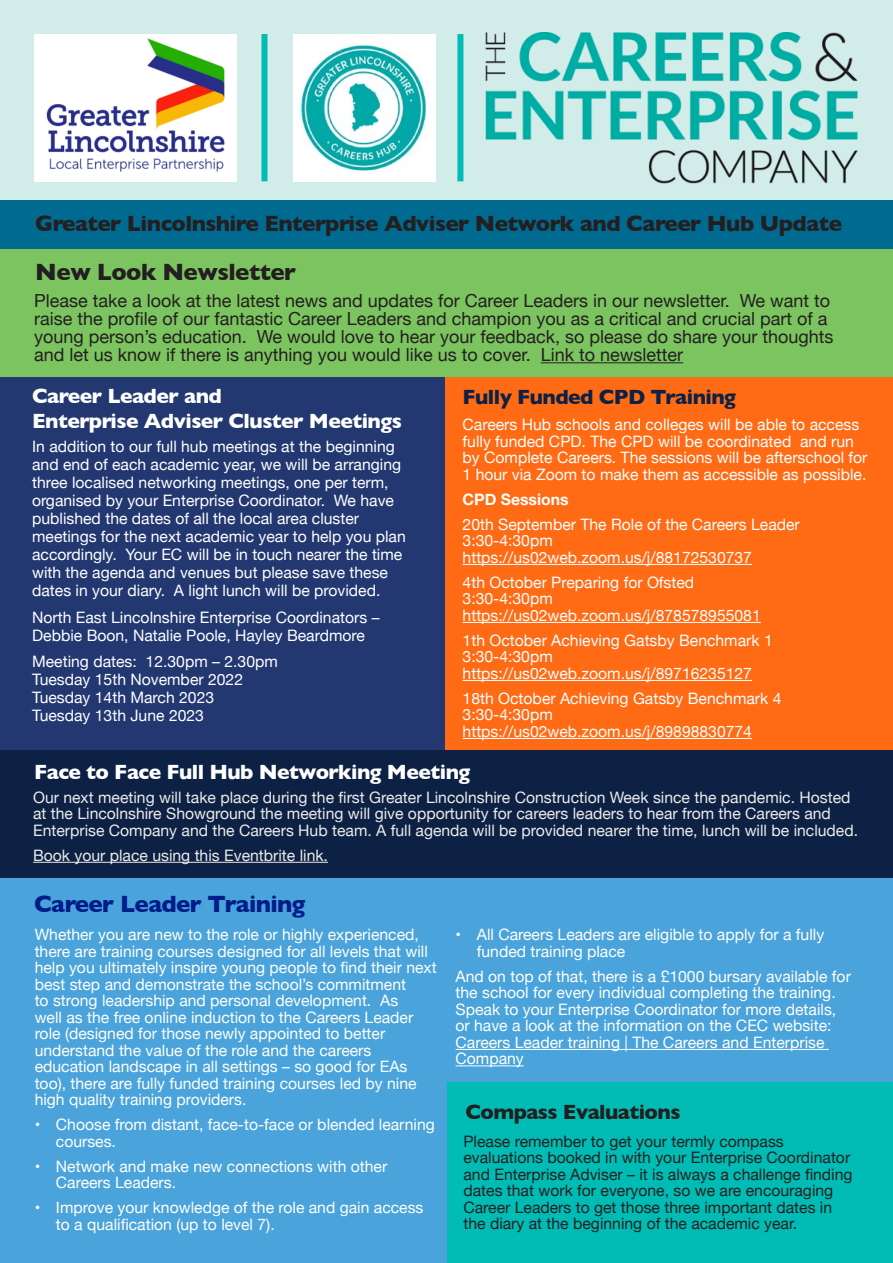
<style>
.page{position:relative;width:893px;height:1263px;background:#fff}
.page>*{position:absolute;margin:0;border:0;box-sizing:border-box;transform-origin:0 0}
.t1{font:700 24px "Gill Sans";letter-spacing:-.025em;color:#001c88}
.t2{font:700 24px "Gill Sans";letter-spacing:-.025em;color:#231f20}
.t3{font:700 22.5px "Gill Sans";letter-spacing:-.025em;color:#231f20}
.t4{font:700 21px/25.2px "Gill Sans";letter-spacing:-.025em;color:#fff}
.t5{font:700 21px "Gill Sans";letter-spacing:-.025em;color:#0d2144}
.t6{font:700 21px "Gill Sans";letter-spacing:-.025em;color:#231f20}
.t7{font:18px/18px "Helvetica Neue";color:#231f20}
.t8{font:15.75px/16.5px "Helvetica Neue";color:#fff}
.t9{font:15.75px/16.5px "Helvetica Neue";color:#ecebe9}
.t10{font:15.75px/16.5px "Helvetica Neue";color:#231f20}
.t11{font:700 15.75px "Helvetica Neue";color:#fff}
</style>
<div class="page">
<div style="left:0;top:200px;width:893px;height:49px;background:#006a90"></div>
<div style="left:0;top:0;width:893px;height:200px;background:#d2ece9"></div>
<img style="left:486px;top:33px;width:372px;height:150px">
<img style="left:34px;top:34px;width:202px;height:147px">
<div style="left:0;top:249px;width:893px;height:128px;background:#7cc460"></div>
<div style="left:0;top:877px;width:893px;height:386px;background:#4aa3da"></div>
<div style="left:0;top:377px;width:446px;height:465px;background:#233871"></div>
<div style="left:446px;top:377px;width:447px;height:465px;background:#ff6b15"></div>
<img style="left:293px;top:34px;width:142px;height:147px">
<div style="left:261px;top:34px;width:6px;height:147px;background:#00bcb4"></div>
<div style="left:457px;top:34px;width:6px;height:147px;background:#00bcb4"></div>
<hr style="left:541px;top:362px;width:142px;height:1px;background:#231f20">
<hr style="left:456px;top:1049px;width:373px;height:1px;background:#fff">
<hr style="left:456px;top:1065px;width:68px;height:1px;background:#fff">
<hr style="left:463px;top:564px;width:289px;height:1px;background:#fff">
<hr style="left:463px;top:622px;width:298px;height:1px;background:#fff">
<hr style="left:463px;top:680px;width:289px;height:1px;background:#fff">
<hr style="left:463px;top:738px;width:289px;height:1px;background:#fff">
<div style="left:447px;top:1083px;width:446px;height:180px;background:#00bcb4"></div>
<div style="left:0;top:750px;width:893px;height:128px;background:#0d2144"></div>
<hr style="left:33px;top:862px;width:295px;height:1px;background:#ecebe9">
<p class="t3" style="left:35px;top:205px;width:808px">Greater Lincolnshire Enterprise Adviser Network and Career Hub Update</p>
<p class="t2" style="left:35px;top:253px;width:262px">New Look Newsletter</p>
<p class="t7" style="left:34px;top:293px;width:801px">Please take a look at the latest news and updates for Career Leaders in our newsletter. We want to raise the profile of our fantastic Career Leaders and champion you as a critical and crucial part of a young person’s education. We would love to hear your feedback, so please do share your thoughts and let us know if there is anything you would like us to cover. Link to newsletter</p>
<p class="t4" style="left:32px;top:383px;width:371px">Career Leader and<br>Enterprise Adviser Cluster Meetings</p>
<p class="t8" style="left:32px;top:439px;width:375px;line-height:18px">In addition to our full hub meetings at the beginning and end of each academic year, we will be arranging three localised networking meetings, one per term, organised by your Enterprise Coordinator. We have published the dates of all the local area cluster meetings for the next academic year to help you plan accordingly. Your EC will be in touch nearer the time with the agenda and venues but please save these dates in your diary. A light lunch will be provided.</p>
<p class="t8" style="left:32px;top:609px;width:349px;line-height:18px">North East Lincolnshire Enterprise Coordinators –<br>Debbie Boon, Natalie Poole, Hayley Beardmore</p>
<p class="t8" style="left:32px;top:654px;width:247px;line-height:18px">Meeting dates: 12.30pm – 2.30pm<br>Tuesday 15th November 2022<br>Tuesday 14th March 2023<br>Tuesday 13th June 2023</p>
<p class="t5" style="left:463px;top:380px;width:275px">Fully Funded CPD Training</p>
<p class="t8" style="left:463px;top:417px;width:406px">Careers Hub schools and colleges will be able to access fully funded CPD. The CPD will be coordinated and run by Complete Careers. The sessions will be afterschool for 1 hour via Zoom to make them as accessible as possible.</p>
<p class="t11" style="left:463px;top:487px;width:107px">CPD Sessions</p>
<p class="t8" style="left:463px;top:517px;width:339px">20th September The Role of the Careers Leader<br>3:30-4:30pm https://us02web.zoom.us/j/88172530737</p>
<p class="t8" style="left:463px;top:575px;width:300px">4th October Preparing for Ofsted<br>3:30-4:30pm https://us02web.zoom.us/j/878578955081</p>
<p class="t8" style="left:463px;top:633px;width:312px">1th October Achieving Gatsby Benchmark 1<br>3:30-4:30pm https://us02web.zoom.us/j/89716235127</p>
<p class="t8" style="left:463px;top:691px;width:320px">18th October Achieving Gatsby Benchmark 4<br>3:30-4:30pm https://us02web.zoom.us/j/89898830774</p>
<p class="t4" style="left:34px;top:758px;width:438px">Face to Face Full Hub Networking Meeting</p>
<p class="t9" style="left:33px;top:790px;width:827px">Our next meeting will take place during the first Greater Lincolnshire Construction Week since the pandemic. Hosted at the Lincolnshire Showground the meeting will give opportunity for careers leaders to hear from the Careers and<br>Enterprise Company and the Careers Hub team. A full agenda will be provided nearer the time, lunch will be included.</p>
<p class="t9" style="left:33px;top:848px;width:296px">Book your place using this Eventbrite link.</p>
<p class="t1" style="left:34px;top:885px;width:273px">Career Leader Training</p>
<p class="t8" style="left:35px;top:927px;width:404px">Whether you are new to the role or highly experienced, there are training courses designed for all levels that will help you ultimately inspire young people to find their next best step and demonstrate the school’s commitment<br>to strong leadership and personal development. As<br>well as the free online induction to the Careers Leader role (designed for those newly appointed to better understand the value of the role and the careers education landscape in all settings – so good for EAs too), there are fully funded training courses led by nine high quality training providers.</p>
<p class="t8" style="left:56px;top:1117px;width:380px;text-indent:-21px">• Choose from distant, face-to-face or blended learning courses.</p>
<p class="t8" style="left:56px;top:1159px;width:333px;text-indent:-21px">• Network and make new connections with other<br>Careers Leaders.</p>
<p class="t8" style="left:56px;top:1200px;width:369px;text-indent:-21px">• Improve your knowledge of the role and gain access to a qualification (up to level 7).</p>
<p class="t8" style="left:477px;top:927px;width:349px;text-indent:-21px">• All Careers Leaders are eligible to apply for a fully funded training place</p>
<p class="t8" style="left:456px;top:969px;width:397px">And on top of that, there is a £1000 bursary available for the school for every individual completing the training.<br>Speak to your Enterprise Coordinator for more details, or have a look at the information on the CEC website:<br>Careers Leader training | The Careers and Enterprise Company</p>
<p class="t6" style="left:465px;top:1095px;width:217px">Compass Evaluations</p>
<p class="t10" style="left:463px;top:1134px;width:391px">Please remember to get your termly compass evaluations booked in with your Enterprise Coordinator and Enterprise Adviser – it is always a challenge finding dates that work for everyone, so we are encouraging Career Leaders to get those three important dates in the diary at the beginning of the academic year.</p>
</div>
